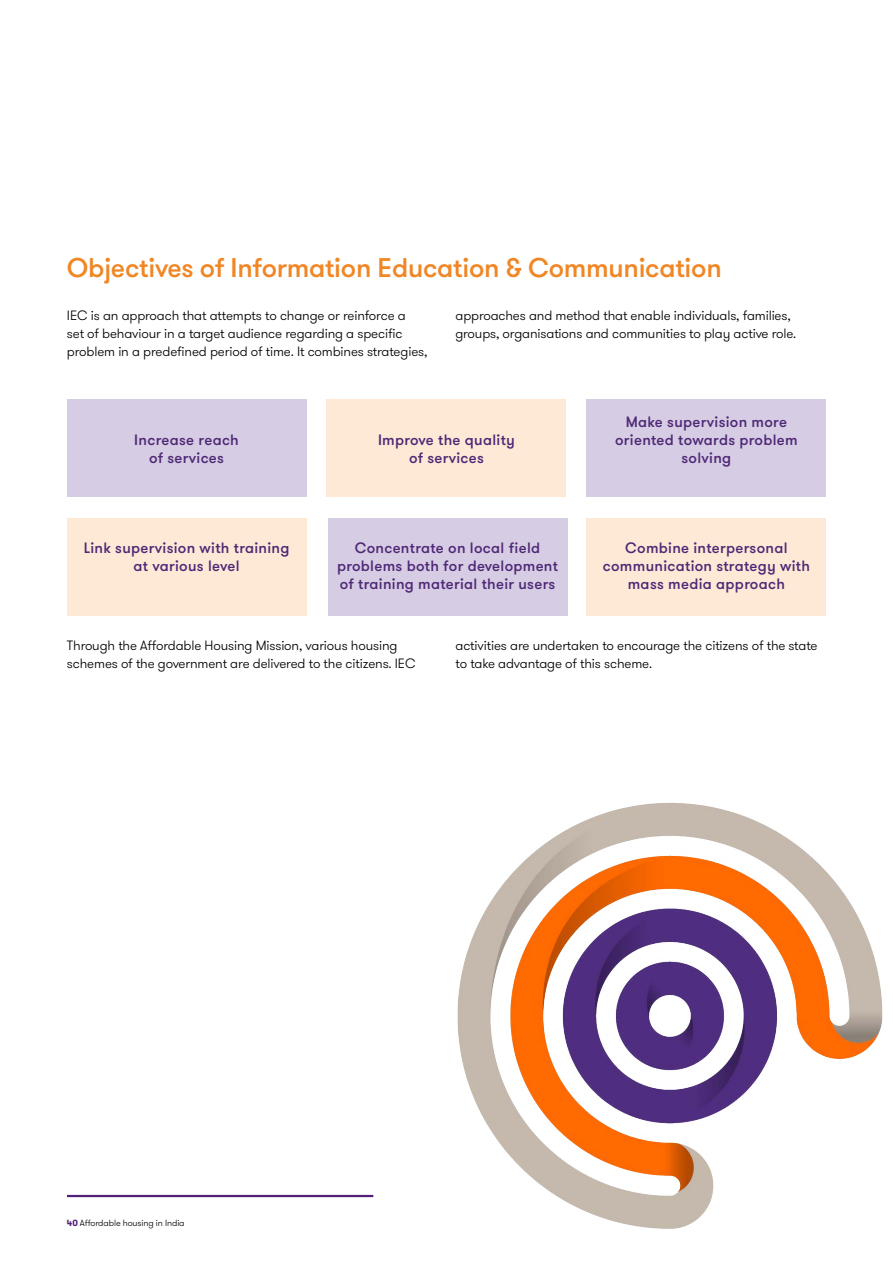
<style>
.page{position:relative;width:893px;height:1263px;background:#fff}
.page>*{position:absolute;margin:0;border:0;box-sizing:border-box;transform-origin:0 0}
.t1{font:500 27px "GT Walsheim Pro";letter-spacing:-.01em;color:#f18625}
.t2{font:500 15px/18px "GT Walsheim Pro";letter-spacing:.02em;color:#4f2876;text-align:center}
.t3{font:300 13.5px/18px "GT Walsheim Pro";letter-spacing:-.01em;color:#000}
.t4{font:300 9px "GT Walsheim Pro";letter-spacing:-.01em;color:#000}
.s1{font-weight:700;color:#512178}
</style>
<div class="page">
<div style="left:67px;top:400px;width:239px;height:97px;background:#d6cde4"></div>
<div style="left:327px;top:400px;width:239px;height:97px;background:#fee9d6"></div>
<div style="left:587px;top:400px;width:239px;height:97px;background:#d6cde4"></div>
<div style="left:67px;top:518px;width:239px;height:98px;background:#fee9d6"></div>
<div style="left:328px;top:518px;width:239px;height:98px;background:#d6cde4"></div>
<div style="left:587px;top:518px;width:239px;height:98px;background:#fee9d6"></div>
<img style="left:457px;top:802px;width:426px;height:427px">
<hr style="left:67px;top:1195px;width:306px;height:2px;background:#512178">
<h1 class="t1" style="left:67px;top:251px;width:656px">Objectives of Information Education &amp; Communication</h1>
<p class="t3" style="left:67px;top:306px;width:362px">IEC is an approach that attempts to change or reinforce a<br>set of behaviour in a target audience regarding a specific problem in a predefined period of time. It combines strategies,</p>
<p class="t3" style="left:455px;top:306px;width:342px">approaches and method that enable individuals, families, groups, organisations and communities to play active role.</p>
<p class="t2" style="left:134px;top:431px;width:106px">Increase reach of services</p>
<p class="t2" style="left:378px;top:431px;width:138px">Improve the quality of services</p>
<p class="t2" style="left:615px;top:413px;width:184px">Make supervision more oriented towards problem solving</p>
<p class="t2" style="left:84px;top:539px;width:207px">Link supervision with training at various level</p>
<p class="t2" style="left:337px;top:539px;width:222px">Concentrate on local field problems both for development of training material their users</p>
<p class="t2" style="left:603px;top:539px;width:208px">Combine interpersonal communication strategy with mass media approach</p>
<p class="t3" style="left:67px;top:637px;width:350px">Through the Affordable Housing Mission, various housing schemes of the government are delivered to the citizens. IEC</p>
<p class="t3" style="left:455px;top:637px;width:364px">activities are undertaken to encourage the citizens of the state to take advantage of this scheme.</p>
<p class="t4" style="left:67px;top:1217px;width:119px"><span class="s1">40</span> Affordable housing in India</p>
</div>
